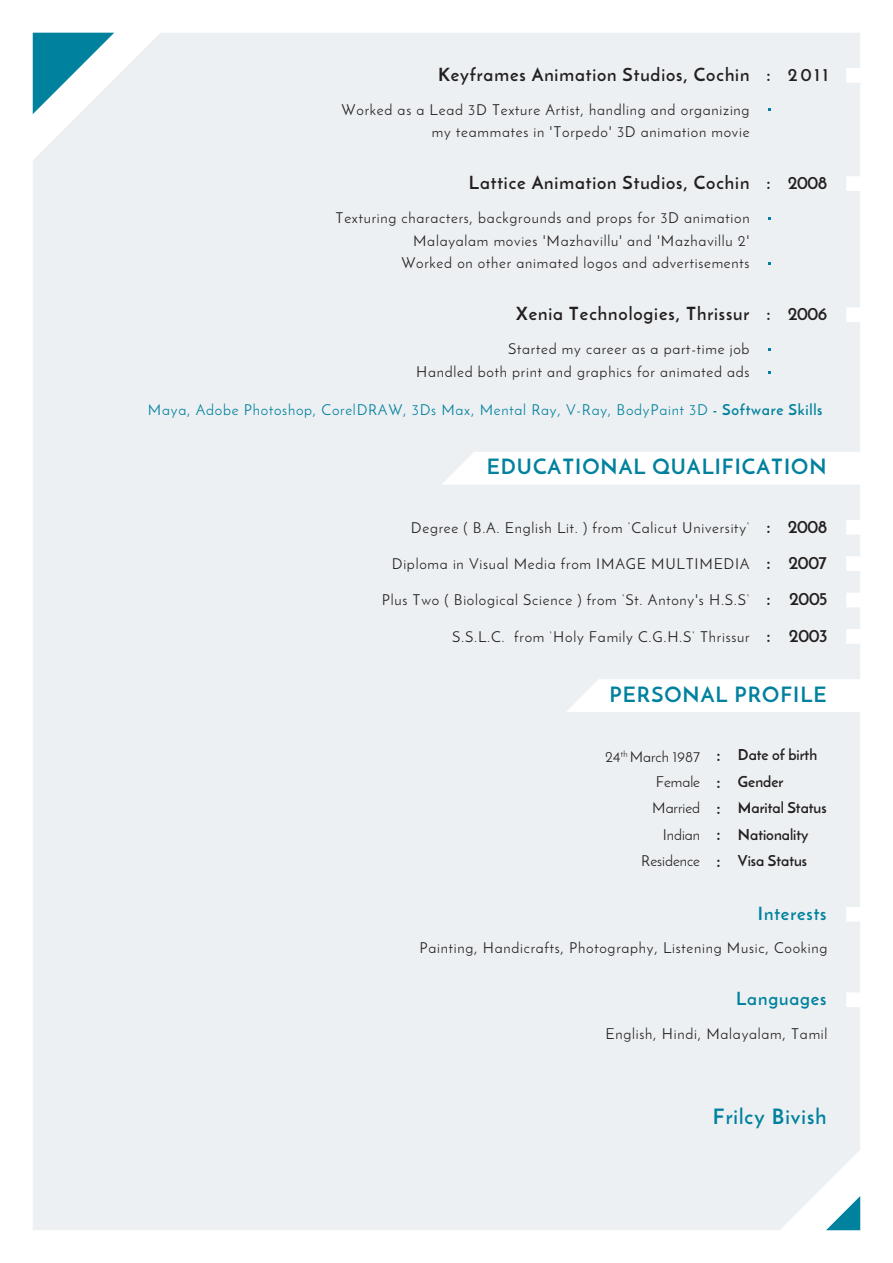
<style>
.page{position:relative;width:893px;height:1263px;background:#fff}
.page>*{position:absolute;margin:0;border:0;box-sizing:border-box;transform-origin:0 0}
.t1{font:700 21px "Josefin Sans";letter-spacing:.05em;color:#00819e}
.t2{font:700 18px/26.4px "Josefin Sans";letter-spacing:.05em;color:#231f20;text-align:justify}
.t3{font:700 18px "Josefin Sans";letter-spacing:.05em;color:#00819e}
.t4{font:15px/22.8px "Josefin Sans";letter-spacing:.05em;color:#231f20;text-align:right}
.t5{font:15px "Josefin Sans";letter-spacing:.05em;color:#00819e}
.t6{font:700 15px/26.4px "Josefin Sans";color:#231f20}
.t7{font:15px/26.4px "Josefin Sans";color:#231f20;text-align:right}
.s1{font-weight:700}
.s2{font-weight:700;font-size:18px}
</style>
<div class="page">
<div style="left:33px;top:33px;width:827px;height:1197px;background:#edf0f2"></div>
<svg style="left:33px;top:33px;width:81px;height:81px"></svg>
<svg style="left:566px;top:679px;width:294px;height:33px"></svg>
<div style="left:846px;top:907px;width:15px;height:14px;background:#fff"></div>
<div style="left:846px;top:992px;width:15px;height:15px;background:#fff"></div>
<svg style="left:441px;top:452px;width:419px;height:32px"></svg>
<div style="left:846px;top:176px;width:15px;height:15px;background:#fff"></div>
<div style="left:846px;top:307px;width:15px;height:15px;background:#fff"></div>
<div style="left:846px;top:520px;width:15px;height:15px;background:#fff"></div>
<div style="left:846px;top:556px;width:15px;height:15px;background:#fff"></div>
<div style="left:846px;top:593px;width:15px;height:14px;background:#fff"></div>
<div style="left:846px;top:629px;width:15px;height:15px;background:#fff"></div>
<div style="left:846px;top:68px;width:15px;height:15px;background:#fff"></div>
<p class="t2" style="left:438px;top:61px;width:392px">Keyframes Animation Studios, Cochin : 2011</p>
<p class="t4" style="left:342px;top:98px;width:409px">Worked as a Lead 3D Texture Artist, handling and organizing my teammates in 'Torpedo' 3D animation movie</p>
<p class="t2" style="left:469px;top:169px;width:360px">Lattice Animation Studios, Cochin : 2008</p>
<p class="t4" style="left:336px;top:206px;width:416px">Texturing characters, backgrounds and props for 3D animation<br>Malayalam movies 'Mazhavillu' and 'Mazhavillu 2'</p>
<p class="t4" style="left:401px;top:252px;width:350px">Worked on other animated logos and advertisements</p>
<p class="t2" style="left:516px;top:300px;width:313px">Xenia Technologies, Thrissur : 2006</p>
<p class="t4" style="left:416px;top:337px;width:335px">Started my career as a part-time job<br>Handled both print and graphics for animated ads</p>
<p class="t5" style="left:148px;top:401px;width:676px">Maya, Adobe Photoshop, CorelDRAW, 3Ds Max, Mental Ray, V-Ray, BodyPaint 3D <span class="s1">- Software Skills</span></p>
<h1 class="t1" style="left:487px;top:454px;width:341px">EDUCATIONAL QUALIFICATION</h1>
<p class="t4" style="left:411px;top:516px;width:418px">Degree ( B.A. English Lit. ) from ‘Calicut University‘ <span class="s2">: 2008</span></p>
<p class="t4" style="left:392px;top:552px;width:436px">Diploma in Visual Media from IMAGE MULTIMEDIA <span class="s2">: 2007</span></p>
<p class="t4" style="left:382px;top:589px;width:447px">Plus Two ( Biological Science ) from ‘St. Antony's H.S.S‘ <span class="s2">: 2005</span></p>
<p class="t4" style="left:452px;top:625px;width:377px">S.S.L.C. from ‘Holy Family C.G.H.S‘ Thrissur <span class="s2">: 2003</span></p>
<h1 class="t1" style="left:610px;top:681px;width:218px">PERSONAL PROFILE</h1>
<p class="t7" style="left:605px;top:744px;width:97px">24<sup>th</sup> March 1987</p>
<p class="t7" style="left:641px;top:795px;width:60px">Married<br>Indian<br>Residence</p>
<p class="t4" style="left:656px;top:770px;width:46px">Female</p>
<p class="t2" style="left:716px;top:741px;width:6px">:</p>
<p class="t2" style="left:716px;top:768px;width:6px">:</p>
<p class="t2" style="left:716px;top:794px;width:6px">: : :</p>
<p class="t6" style="left:738px;top:741px;width:81px">Date of birth</p>
<p class="t6" style="left:738px;top:768px;width:47px">Gender</p>
<p class="t6" style="left:738px;top:795px;width:90px">Marital Status<br>Nationality<br>Visa Status</p>
<p class="t3" style="left:758px;top:902px;width:70px">Interests</p>
<p class="t4" style="left:419px;top:937px;width:410px">Painting, Handicrafts, Photography, Listening Music, Cooking</p>
<p class="t3" style="left:736px;top:987px;width:92px">Languages</p>
<p class="t4" style="left:605px;top:1022px;width:223px">English, Hindi, Malayalam, Tamil</p>
<h1 class="t1" style="left:713px;top:1103px;width:115px">Frilcy Bivish</h1>
</div>
